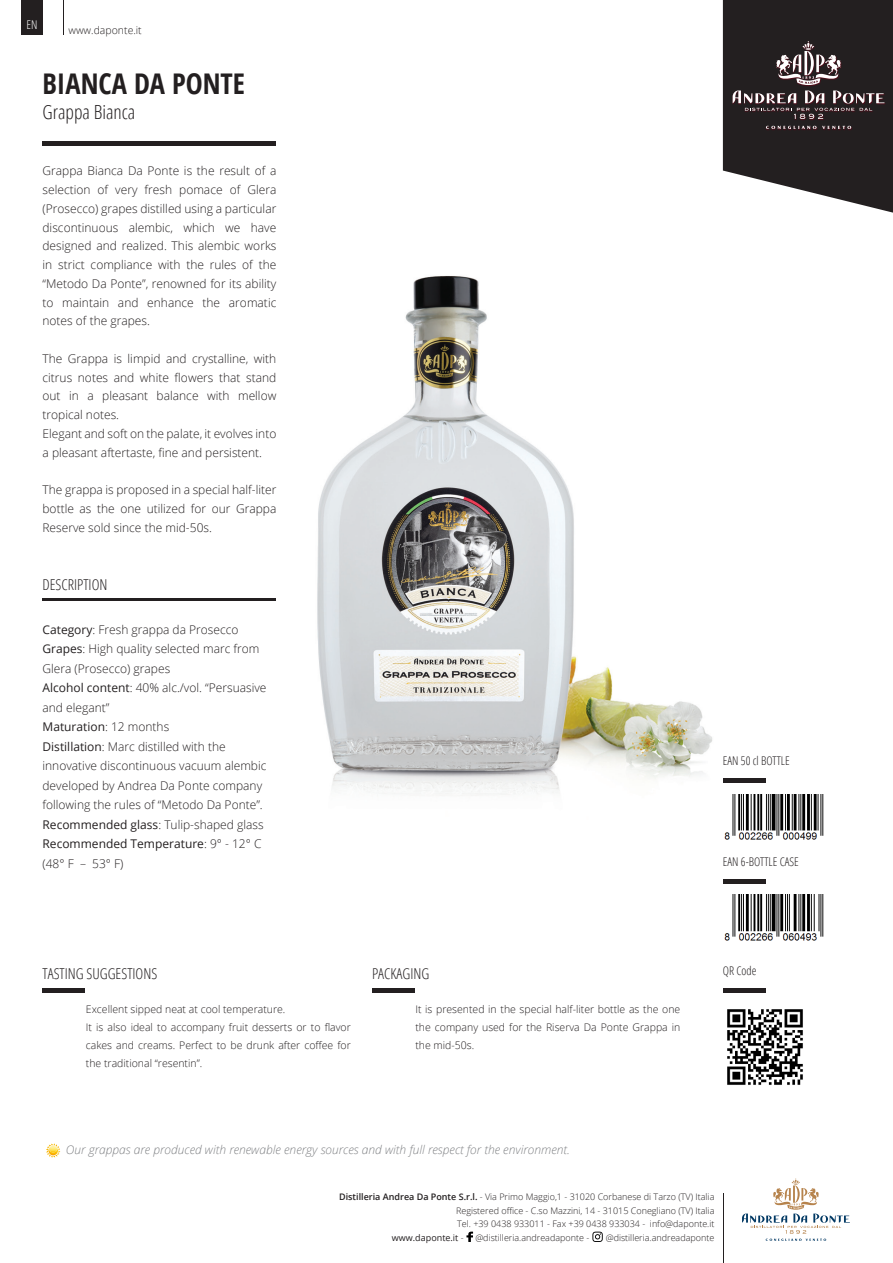
<style>
.page{position:relative;width:893px;height:1263px;background:#fff}
.page>*{position:absolute;margin:0;border:0;box-sizing:border-box;transform-origin:0 0}
.descrizione-generale{font:700 condensed 28.5px "Open Sans";color:#231f20}
.descrizione-generale-2{font:300 condensed 19.5px "Open Sans";color:#231f20}
.t1{font:300 condensed 15px "Open Sans";color:#231f20}
.descrizione-generale-3{font:300 12px/18.8px "Open Sans";color:#231f20;text-align:justify}
.Stile_di_paragrafo_1{font:300 12px/19.5px "Open Sans";color:#231f20}
.descrizione-generale-4{font:italic 300 12px "Open Sans";color:#808285}
.Stile_di_paragrafo_1-2{font:12px/19.5px "Open Sans";color:#231f20}
.t2{font:300 condensed 12px "Open Sans";color:#231f20}
.descrizione-generale-5{font:300 condensed 12px "Open Sans";color:#fff}
.descrizione-generale-6{font:300 10.5px/18px "Open Sans";color:#231f20;text-align:justify}
.pie_di_pagina{font:300 9px "Open Sans";color:#231f20}
.pie_di_pagina-2{font:9px "Open Sans";color:#231f20}
.s1{font-weight:400}
.s2{font-weight:300}
.s3{font-weight:600}
</style>
<div class="page">
<img style="left:317px;top:276px;width:395px;height:520px">
<hr style="left:43px;top:142px;width:233px;height:4px;background:#231f20">
<hr style="left:43px;top:599px;width:233px;height:2px;background:#231f20">
<hr style="left:43px;top:988px;width:42px;height:4px;background:#231f20">
<hr style="left:64px;top:0;width:1px;height:34px;background:#231f20">
<svg style="left:723px;top:0;width:170px;height:213px;background:#443f40"></svg>
<hr style="left:723px;top:1193px;width:1px;height:70px;background:#231f20">
<svg style="left:742px;top:1178px;width:108px;height:63px"></svg>
<svg style="left:466px;top:1231px;width:7px;height:11px"></svg>
<svg style="left:592px;top:1231px;width:11px;height:11px"></svg>
<hr style="left:372px;top:988px;width:43px;height:4px;background:#231f20">
<hr style="left:723px;top:879px;width:42px;height:4px;background:#231f20">
<div style="left:723px;top:778px;width:42px;height:5px;background:#231f20"></div>
<hr style="left:723px;top:989px;width:42px;height:4px;background:#231f20">
<img style="left:727px;top:1009px;width:76px;height:76px">
<img style="left:724px;top:895px;width:100px;height:46px">
<img style="left:724px;top:794px;width:100px;height:46px">
<svg style="left:46px;top:1143px;width:15px;height:14px"></svg>
<div style="left:21px;top:0;width:22px;height:34px;background:#231f20"></div>
<p class="descrizione-generale-5" style="left:26px;top:17px;width:13px">EN</p>
<p class="descrizione-generale-6" style="left:68px;top:21px;width:75px">www.daponte.it</p>
<p class="descrizione-generale" style="left:43px;top:64px;width:204px">BIANCA DA PONTE</p>
<p class="descrizione-generale-2" style="left:43px;top:99px;width:94px">Grappa Bianca</p>
<p class="descrizione-generale-3" style="left:43px;top:161px;width:235px">Grappa Bianca Da Ponte is the result of a selection of very fresh pomace of Glera (Prosecco) grapes distilled using a particular discontinuous alembic, which we have designed and realized. This alembic works in strict compliance with the rules of the “Metodo Da Ponte”, renowned for its ability to maintain and enhance the aromatic notes of the grapes.</p>
<p class="descrizione-generale-3" style="left:43px;top:349px;width:235px">The Grappa is limpid and crystalline, with citrus notes and white flowers that stand out in a pleasant balance with mellow tropical notes.</p>
<p class="descrizione-generale-3" style="left:43px;top:424px;width:235px">Elegant and soft on the palate, it evolves into a pleasant aftertaste, fine and persistent.</p>
<p class="descrizione-generale-3" style="left:43px;top:480px;width:235px">The grappa is proposed in a special half-liter bottle as the one utilized for our Grappa Reserve sold since the mid-50s.</p>
<p class="t1" style="left:43px;top:574px;width:66px">DESCRIPTION</p>
<p class="Stile_di_paragrafo_1" style="left:43px;top:619px;width:198px"><span class="s1">Category</span>: Fresh grappa da Prosecco</p>
<p class="Stile_di_paragrafo_1" style="left:43px;top:639px;width:218px"><span class="s1">Grapes</span>: High quality selected marc from<br>Glera (Prosecco) grapes</p>
<p class="Stile_di_paragrafo_1" style="left:43px;top:678px;width:225px"><span class="s1">Alcohol content</span>: 40% alc./vol. “Persuasive and elegant”</p>
<p class="Stile_di_paragrafo_1-2" style="left:43px;top:717px;width:128px">Maturation<span class="s2">: 12 months</span></p>
<p class="Stile_di_paragrafo_1" style="left:43px;top:736px;width:225px"><span class="s1">Distillation</span>: Marc distilled with the innovative discontinuous vacuum alembic developed by Andrea Da Ponte company following the rules of “Metodo Da Ponte”.</p>
<p class="Stile_di_paragrafo_1" style="left:43px;top:814px;width:223px"><span class="s1">Recommended glass</span>: Tulip-shaped glass</p>
<p class="Stile_di_paragrafo_1-2" style="left:43px;top:834px;width:220px">Recommended Temperature<span class="s2">: 9° - 12° C (48° F – 53° F)</span></p>
<p class="t2" style="left:723px;top:752px;width:68px">EAN 50 cl BOTTLE</p>
<p class="t2" style="left:723px;top:853px;width:77px">EAN 6-BOTTLE CASE</p>
<p class="t1" style="left:43px;top:963px;width:116px">TASTING SUGGESTIONS</p>
<p class="t1" style="left:372px;top:963px;width:59px">PACKAGING</p>
<p class="descrizione-generale-6" style="left:86px;top:1000px;width:201px">Excellent sipped neat at cool temperature.</p>
<p class="descrizione-generale-6" style="left:86px;top:1018px;width:266px">It is also ideal to accompany fruit desserts or to flavor cakes and creams. Perfect to be drunk after coffee for the traditional “resentin”.</p>
<p class="descrizione-generale-6" style="left:415px;top:1000px;width:266px">It is presented in the special half-liter bottle as the one the company used for the Riserva Da Ponte Grappa in the mid-50s.</p>
<p class="t2" style="left:723px;top:963px;width:35px">QR Code</p>
<p class="descrizione-generale-4" style="left:66px;top:1141px;width:506px">Our grappas are produced with renewable energy sources and with full respect for the environment.</p>
<p class="pie_di_pagina" style="left:339px;top:1191px;width:377px"><span class="s3">Distilleria Andrea Da Ponte S.r.l.</span> - Via Primo Maggio,1 - 31020 Corbanese di Tarzo (TV) Italia</p>
<p class="pie_di_pagina" style="left:456px;top:1204px;width:260px">Registered office - C.so Mazzini, 14 - 31015 Conegliano (TV) Italia</p>
<p class="pie_di_pagina" style="left:457px;top:1218px;width:259px">Tel. +39 0438 933011 - Fax +39 0438 933034 - info@daponte.it</p>
<p class="pie_di_pagina-2" style="left:392px;top:1231px;width:73px">www.daponte.it <span class="s2">-</span></p>
<p class="pie_di_pagina" style="left:475px;top:1231px;width:115px">@distilleria.andreadaponte -</p>
<p class="pie_di_pagina" style="left:606px;top:1231px;width:110px">@distilleria.andreadaponte</p>
</div>
